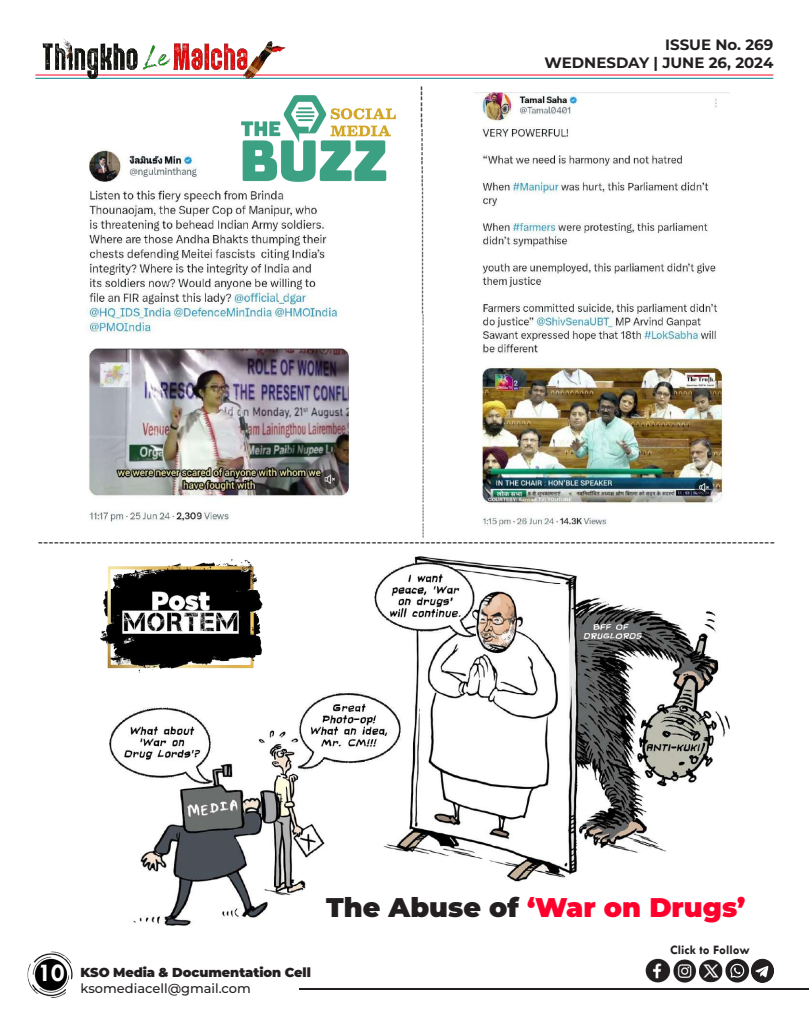
<style>
.page{position:relative;width:810px;height:1013px;background:#fff}
.page>*{position:absolute;margin:0;border:0;box-sizing:border-box;transform-origin:0 0}
.t1{font:900 27px "Montserrat";color:#ff002d}
.t2{font:700 26px "Tw Cen";color:#fff}
.t3{font:700 15px/18px "Montserrat";color:#231f20;text-align:right}
.t4{font:500 14px "Montserrat";color:#231f20}
.t5{font:900 13px "Montserrat";letter-spacing:-.005em;color:#231f20}
.t6{font:500 13px "Montserrat";color:#231f20}
.t7{font:700 13px "Tw Cen";color:#231f20}
.t8{font:500 10.2px "Montserrat";color:#231f20}
.t9{font:500 8.2px "Montserrat";color:#231f20}
.s1{font-size:11.4px}
.s2{font-size:12.3px}
.s3{font-size:12px}
.s4{font-size:13.6px}
.s5{font-size:14px}
.s6{color:#231f20}
</style>
<div class="page">
<hr style="left:299px;top:988px;width:509px;height:1px;background:#231f20">
<img style="left:27px;top:951px;width:46px;height:47px">
<hr style="left:35px;top:74px;width:738px;height:1px;background:#ff002d">
<hr style="left:35px;top:78px;width:738px;height:1px;background:#00848b">
<img style="left:35px;top:38px;width:254px;height:41px">
<img style="left:645px;top:958px;width:129px;height:25px">
<img style="left:109px;top:557px;width:620px;height:367px">
<img style="left:100px;top:559px;width:182px;height:114px">
<img style="left:87px;top:150px;width:270px;height:372px">
<img style="left:242px;top:95px;width:153px;height:86px">
<img style="left:481px;top:93px;width:245px;height:434px">
<p class="t8" style="left:415px;top:314px;width:230px;rotate:-90deg">--------------------------------<span class="s1">-----</span><span class="s2">--</span><span class="s3">------</span><span class="s4">--</span><span class="s5">------</span></p>
<p class="t9" style="left:417px;top:538px;width:226px;rotate:-90deg">-----------------------------------------------------------------------</p>
<p class="t3" style="left:545px;top:35px;width:230px">ISSUE No. 269<br>WEDNESDAY | JUNE 26, 2024</p>
<p class="t4" style="left:775px;top:554px;width:739px;rotate:-180deg">-----------------------------------------------------------------------------------------------------------------------------------------</p>
<h1 class="t1" style="left:326px;top:886px;width:421px"><span class="s6">The Abuse of</span> ‘War on Drugs’</h1>
<h2 class="t2" style="left:38px;top:957px;width:28px">10</h2>
<p class="t5" style="left:81px;top:962px;width:232px">KSO Media &amp; Documentation Cell</p>
<p class="t6" style="left:81px;top:978px;width:172px">ksomediacell@gmail.com</p>
<p class="t7" style="left:670px;top:942px;width:81px">Click to Follow</p>
</div>
